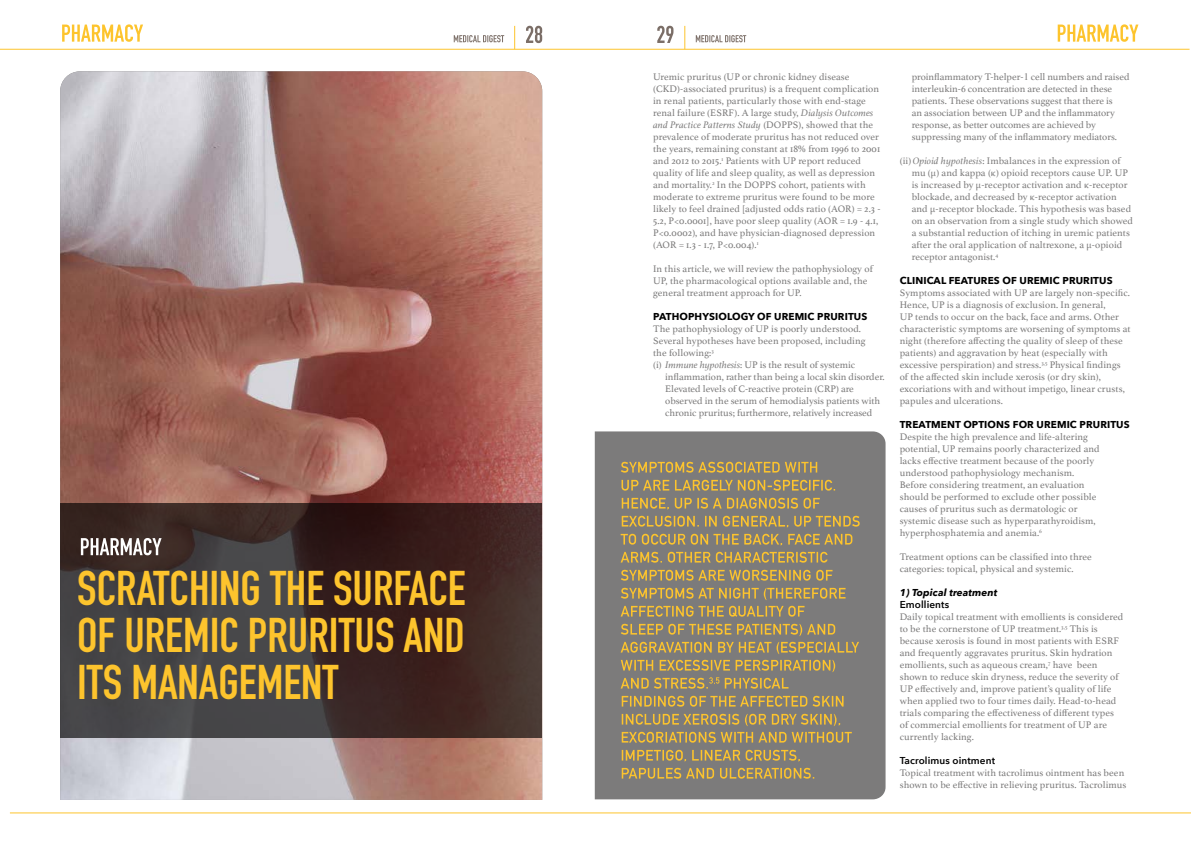
<style>
.page{position:relative;width:1191px;height:842px;background:#fff}
.page>*{position:absolute;margin:0;border:0;box-sizing:border-box;transform-origin:0 0}
.t1{font:700 48px/47px "DIN Condensed";color:#fdc42d;text-align:justify}
.t2{font:10px/12px "Athelas";letter-spacing:.01em;color:#7c7b7b}
.t3{font:700 10px "Avenir Next";letter-spacing:.01em;color:#000}
.t4{font:600 10px "Avenir Next";letter-spacing:.01em;color:#000}
.t5{font:italic 700 10px "Avenir Next";letter-spacing:.01em;color:#000}
.s1{font-style:italic}
.s2{font-family:"Times"}
</style>
<div class="page">
<svg style="left:454px;top:35px;width:50px;height:7px"></svg>
<svg style="left:514px;top:26px;width:1px;height:23px"></svg>
<svg style="left:526px;top:26px;width:16px;height:17px"></svg>
<hr style="left:0;top:49px;width:1189px;height:1px;background:#fdc42d">
<hr style="left:10px;top:813px;width:1181px;height:1px;background:#fdc42d">
<svg style="left:684px;top:26px;width:1px;height:23px"></svg>
<svg style="left:696px;top:35px;width:50px;height:7px"></svg>
<svg style="left:657px;top:26px;width:16px;height:17px"></svg>
<svg style="left:62px;top:24px;width:81px;height:18px"></svg>
<svg style="left:1057px;top:24px;width:81px;height:18px"></svg>
<div style="left:595px;top:431px;width:290px;height:368px;background:#7c7b7b"></div>
<img style="left:60px;top:71px;width:482px;height:729px">
<svg style="left:61px;top:503px;width:481px;height:235px;background:#3f3130"></svg>
<svg style="left:81px;top:538px;width:81px;height:17px"></svg>
<svg style="left:621px;top:768px;width:193px;height:11px;background:#a8945f"></svg>
<svg style="left:621px;top:750px;width:179px;height:12px;background:#a49261"></svg>
<svg style="left:621px;top:732px;width:231px;height:11px;background:#a9945f"></svg>
<svg style="left:621px;top:714px;width:219px;height:12px;background:#a59261"></svg>
<svg style="left:621px;top:696px;width:222px;height:11px;background:#a8945f"></svg>
<svg style="left:620px;top:660px;width:215px;height:29px;background:#9a8c68"></svg>
<svg style="left:620px;top:642px;width:239px;height:12px;background:#a59261"></svg>
<svg style="left:621px;top:624px;width:214px;height:12px;background:#a49162"></svg>
<svg style="left:620px;top:606px;width:184px;height:11px;background:#a69260"></svg>
<svg style="left:621px;top:588px;width:224px;height:12px;background:#a59261"></svg>
<svg style="left:621px;top:570px;width:211px;height:11px;background:#ab955e"></svg>
<svg style="left:620px;top:552px;width:207px;height:11px;background:#a9945f"></svg>
<svg style="left:620px;top:534px;width:232px;height:12px;background:#a39162"></svg>
<svg style="left:621px;top:516px;width:238px;height:12px;background:#a49162"></svg>
<svg style="left:621px;top:498px;width:199px;height:12px;background:#a39162"></svg>
<svg style="left:621px;top:480px;width:214px;height:11px;background:#a79360"></svg>
<svg style="left:621px;top:462px;width:196px;height:11px;background:#aa945e"></svg>
<h1 class="t1" style="left:77px;top:564px;width:390px">SCRATCHING THE SURFACE OF UREMIC PRURITUS AND ITS MANAGEMENT</h1>
<p class="t2" style="left:653px;top:71px;width:229px">Uremic pruritus (UP or chronic kidney disease (CKD)-associated pruritus) is a frequent complication in renal patients, particularly those with end-stage renal failure (ESRF). A large study, <span class="s1">Dialysis Outcomes and Practice Patterns Study</span> (DOPPS), showed that the prevalence of moderate pruritus has not reduced over the years, remaining constant at 18% from 1996 to 2001 and 2012 to 2015.<sup>1</sup> Patients with UP report reduced quality of life and sleep quality, as well as depression and mortality.<sup>2</sup> In the DOPPS cohort, patients with moderate to extreme pruritus were found to be more likely to feel drained [adjusted odds ratio (AOR) = 2.3 - 5.2, P&lt;0.0001], have poor sleep quality (AOR = 1.9 - 4.1, P&lt;0.0002), and have physician-diagnosed depression (AOR = 1.3 - 1.7, P&lt;0.004).<sup>1</sup></p>
<p class="t2" style="left:653px;top:263px;width:221px">In this article, we will review the pathophysiology of<br>UP, the pharmacological options available and, the general treatment approach for UP.</p>
<p class="t3" style="left:653px;top:308px;width:216px">PATHOPHYSIOLOGY OF UREMIC PRURITUS</p>
<p class="t2" style="left:653px;top:323px;width:214px">The pathophysiology of UP is poorly understood.<br>Several hypotheses have been proposed, including the following:<sup>3<br></sup>(i) <span class="s1">Immune hypothesis</span>: UP is the result of systemic</p>
<p class="t2" style="left:665px;top:371px;width:221px">inflammation, rather than being a local skin disorder.<br>Elevated levels of C-reactive protein (CRP) are observed in the serum of hemodialysis patients with chronic pruritus; furthermore, relatively increased</p>
<p class="t2" style="left:911px;top:71px;width:219px">proinflammatory T-helper-<span class="s2">1</span> cell numbers and raised interleukin-6 concentration are detected in these patients. These observations suggest that there is<br>an association between UP and the inflammatory response, as better outcomes are achieved by suppressing many of the inflammatory mediators.</p>
<p class="t2" style="left:911px;top:155px;width:223px;text-indent:-12px">(ii)<span class="s1">Opioid hypothesis</span>: Imbalances in the expression of mu (μ) and kappa (κ) opioid receptors cause UP. UP is increased by μ-receptor activation and κ-receptor blockade, and decreased by κ-receptor activation and μ-receptor blockade. This hypothesis was based on an observation from a single study which showed a substantial reduction of itching in uremic patients after the oral application of naltrexone, a μ-opioid receptor antagonist.<sup>4</sup></p>
<p class="t3" style="left:899px;top:272px;width:214px">CLINICAL FEATURES OF UREMIC PRURITUS</p>
<p class="t2" style="left:899px;top:287px;width:232px">Symptoms associated with UP are largely non-specific.<br>Hence, UP is a diagnosis of exclusion. In general,<br>UP tends to occur on the back, face and arms. Other characteristic symptoms are worsening of symptoms at night (therefore affecting the quality of sleep of these patients) and aggravation by heat (especially with excessive perspiration) and stress.<sup>3,5</sup> Physical findings of the affected skin include xerosis (or dry skin), excoriations with and without impetigo, linear crusts, papules and ulcerations.</p>
<p class="t3" style="left:899px;top:416px;width:231px">TREATMENT OPTIONS FOR UREMIC PRURITUS</p>
<p class="t2" style="left:899px;top:431px;width:201px">Despite the high prevalence and life-altering potential, UP remains poorly characterized and lacks effective treatment because of the poorly understood pathophysiology mechanism.<br>Before considering treatment, an evaluation should be performed to exclude other possible causes of pruritus such as dermatologic or systemic disease such as hyperparathyroidism, hyperphosphatemia and anemia.<sup>6</sup></p>
<p class="t2" style="left:899px;top:551px;width:194px">Treatment options can be classified into three categories: topical, physical and systemic.</p>
<p class="t5" style="left:899px;top:584px;width:99px">1) Topical treatment</p>
<p class="t4" style="left:899px;top:596px;width:51px">Emollients</p>
<p class="t2" style="left:899px;top:611px;width:225px">Daily topical treatment with emollients is considered to be the cornerstone of UP treatment.<sup>3,5</sup> This is because xerosis is found in most patients with ESRF and frequently aggravates pruritus. Skin hydration emollients, such as aqueous cream,<sup>7</sup> have been shown to reduce skin dryness, reduce the severity of UP effectively and, improve patient’s quality of life when applied two to four times daily. Head-to-head trials comparing the effectiveness of different types of commercial emollients for treatment of UP are currently lacking.</p>
<p class="t4" style="left:899px;top:752px;width:97px">Tacrolimus ointment</p>
<p class="t2" style="left:899px;top:767px;width:228px">Topical treatment with tacrolimus ointment has been shown to be effective in relieving pruritus. Tacrolimus</p>
</div>
